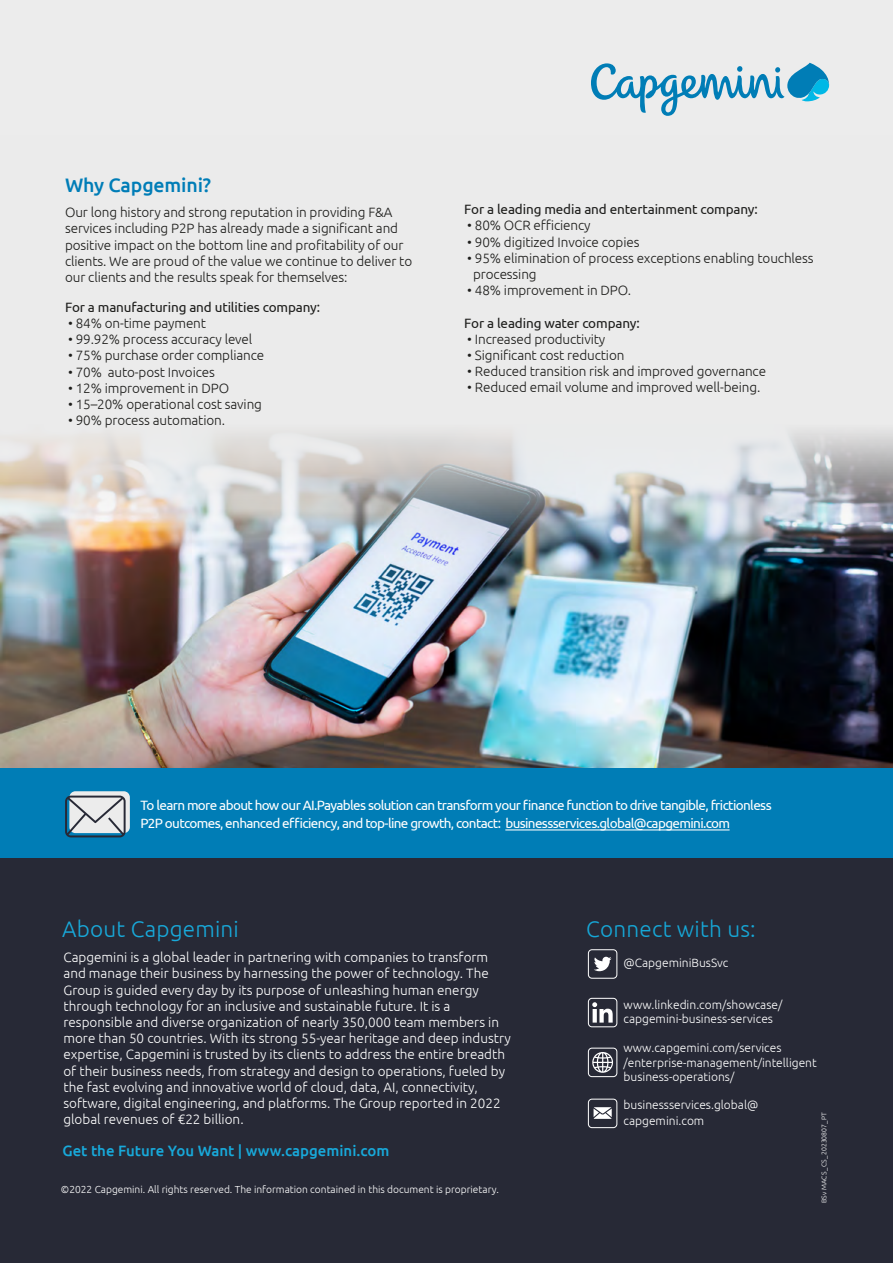
<style>
.page{position:relative;width:893px;height:1263px;background:#fff}
.page>*{position:absolute;margin:0;border:0;box-sizing:border-box;transform-origin:0 0}
.t1{font:300 22.5px "Ubuntu";letter-spacing:.01em;color:#18a9da}
.t2{font:300 22.5px "Ubuntu";letter-spacing:.01em;color:#16a7d7}
.t3{font:500 19.5px "Ubuntu";letter-spacing:-.01em;color:#007db7}
.t4{font:500 15px "Ubuntu";color:#18a9da}
.t5{font:300 13.5px/16.2px "Ubuntu";letter-spacing:-.01em;color:#1d1d1b}
.t6{font:300 13.5px/16.2px "Ubuntu";color:#fff}
.t7{font:13.5px/18px "Ubuntu";letter-spacing:-.045em;color:#fff}
.t8{font:13.5px "Ubuntu";letter-spacing:-.01em;color:#1d1d1b}
.t9{font:300 12px/14.4px "Ubuntu";color:#fff}
.t10{font:300 10.2px "Ubuntu";color:#fff}
.t11{font:300 6.9px "Ubuntu";letter-spacing:.015em;color:#fff}
</style>
<div class="page">
<div style="left:0;top:0;width:893px;height:1262px;background:#ececec"></div>
<div style="left:0;top:858px;width:893px;height:405px;background:#272936"></div>
<img style="left:0;top:431px;width:893px;height:427px">
<svg style="left:591px;top:63px;width:238px;height:53px"></svg>
<div style="left:588px;top:1099px;width:29px;height:29px;border:1px solid #fff;border-radius:4px"></div>
<div style="left:502px;top:814px;width:230px;height:19px;background:#007db7"></div>
<svg style="left:588px;top:949px;width:30px;height:30px"></svg>
<svg style="left:588px;top:998px;width:30px;height:30px"></svg>
<svg style="left:588px;top:1103px;width:30px;height:26px"></svg>
<h2 class="t3" style="left:65px;top:172px;width:148px">Why Capgemini?</h2>
<p class="t5" style="left:65px;top:204px;width:349px">Our long history and strong reputation in providing F&amp;A services including P2P has already made a significant and positive impact on the bottom line and profitability of our clients. We are proud of the value we continue to deliver to our clients and the results speak for themselves:</p>
<p class="t8" style="left:65px;top:299px;width:257px">For a manufacturing and utilities company:</p>
<p class="t5" style="left:68px;top:315px;width:140px">• 84% on-time payment</p>
<p class="t5" style="left:68px;top:331px;width:186px">• 99.92% process accuracy level</p>
<p class="t5" style="left:68px;top:347px;width:198px">• 75% purchase order compliance</p>
<p class="t5" style="left:68px;top:363px;width:148px">• 70% auto-post Invoices</p>
<p class="t5" style="left:68px;top:379px;width:163px">• 12% improvement in DPO</p>
<p class="t5" style="left:68px;top:396px;width:195px">• 15–20% operational cost saving</p>
<p class="t5" style="left:68px;top:412px;width:159px">• 90% process automation.</p>
<p class="t8" style="left:464px;top:201px;width:295px">For a leading media and entertainment company:</p>
<p class="t5" style="left:467px;top:217px;width:125px">• 80% OCR efficiency</p>
<p class="t5" style="left:467px;top:233px;width:174px">• 90% digitized Invoice copies</p>
<p class="t5" style="left:473px;top:250px;width:342px;text-indent:-6px">• 95% elimination of process exceptions enabling touchless processing</p>
<p class="t5" style="left:467px;top:282px;width:165px">• 48% improvement in DPO.</p>
<p class="t8" style="left:464px;top:315px;width:177px">For a leading water company:</p>
<p class="t5" style="left:467px;top:331px;width:140px">• Increased productivity</p>
<p class="t5" style="left:467px;top:347px;width:159px">• Significant cost reduction</p>
<p class="t5" style="left:467px;top:363px;width:300px">• Reduced transition risk and improved governance</p>
<p class="t5" style="left:467px;top:379px;width:295px">• Reduced email volume and improved well-being.</p>
<p class="t7" style="left:140px;top:796px;width:633px">To learn more about how our AI.Payables solution can transform your finance function to drive tangible, frictionless<br>P2P outcomes, enhanced efficiency, and top-line growth, contact: businessservices.global@capgemini.com</p>
<h1 class="t1" style="left:62px;top:915px;width:178px">About Capgemini</h1>
<p class="t6" style="left:63px;top:949px;width:449px">Capgemini is a global leader in partnering with companies to transform and manage their business by harnessing the power of technology. The Group is guided every day by its purpose of unleashing human energy through technology for an inclusive and sustainable future. It is a responsible and diverse organization of nearly 350,000 team members in more than 50 countries. With its strong 55-year heritage and deep industry expertise, Capgemini is trusted by its clients to address the entire breadth of their business needs, from strategy and design to operations, fueled by the fast evolving and innovative world of cloud, data, AI, connectivity, software, digital engineering, and platforms. The Group reported in 2022 global revenues of €22 billion.</p>
<p class="t4" style="left:62px;top:1141px;width:328px">Get the Future You Want | www.capgemini.com</p>
<p class="t10" style="left:61px;top:1183px;width:439px">©2022 Capgemini. All rights reserved. The information contained in this document is proprietary.</p>
<h1 class="t2" style="left:586px;top:915px;width:171px">Connect with us:</h1>
<p class="t9" style="left:624px;top:955px;width:106px">@CapgeminiBusSvc</p>
<p class="t9" style="left:624px;top:998px;width:160px;line-height:13.5px">www.linkedin.com/showcase/ capgemini-business-services</p>
<p class="t9" style="left:624px;top:1040px;width:195px">www.capgemini.com/services /enterprise-management/intelligent business-operations/</p>
<p class="t9" style="left:624px;top:1096px;width:136px;line-height:16.2px">businessservices.global@ capgemini.com</p>
<p class="t11" style="left:820px;top:1203px;width:93px;rotate:-90deg">BSv MACS_CS_20230807_PT</p>
</div>
